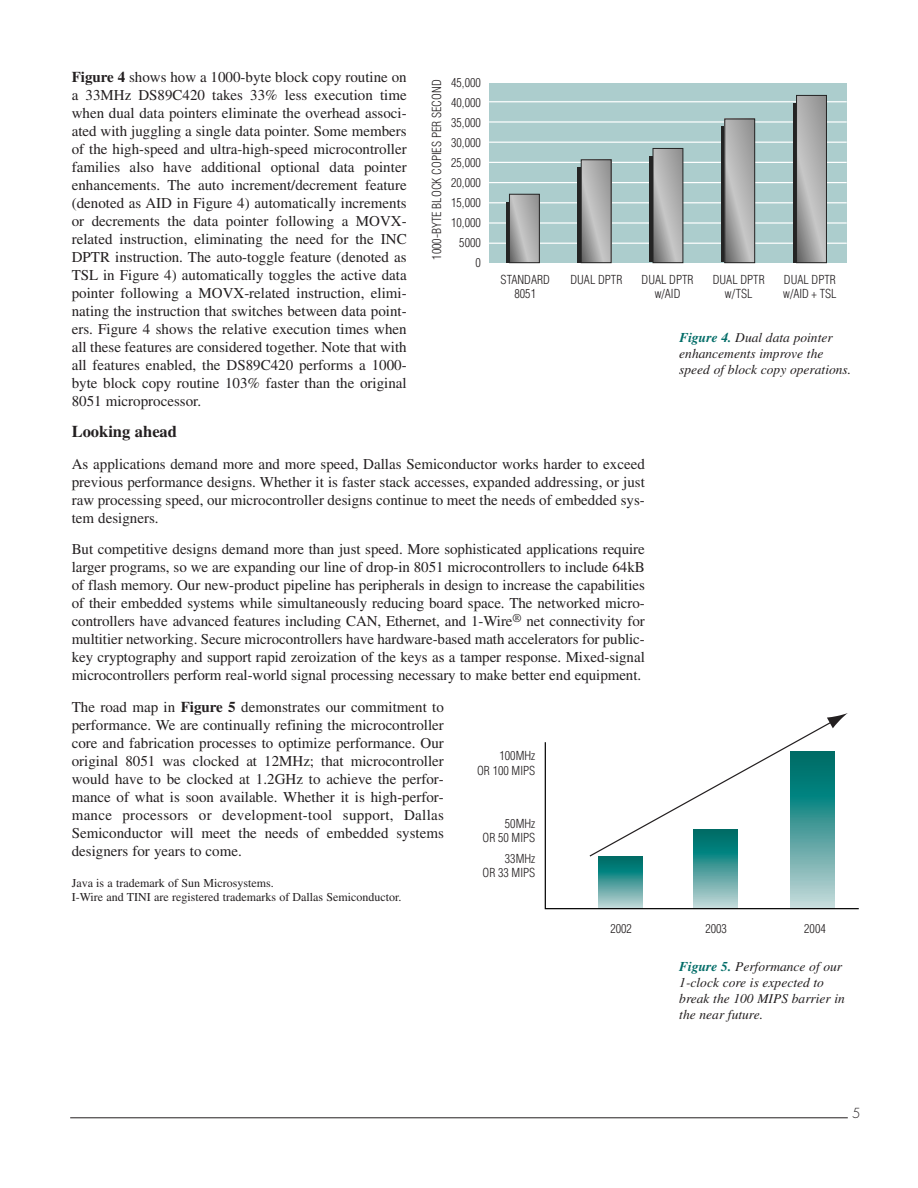
<style>
.page{position:relative;width:918px;height:1188px;background:#fff}
.page>*{position:absolute;margin:0;border:0;box-sizing:border-box;transform-origin:0 0}
.t1{font:700 16.5px "Times";color:#231f20}
.t2{font:15px/18px "Times";color:#231f20;text-align:justify}
.t3{font:italic 13.5px/16.2px "Times";color:#231f20}
.t4{font:300 13.5px "Futura";color:#231f20}
.t5{font:300 condensed 12.15px/20px "Helvetica";color:#231f20;text-align:right}
.t6{font:12px/13.5px "Times";color:#231f20}
.s1{font-weight:700}
.s2{font-weight:700;color:#006c67}
</style>
<div class="page">
<hr style="left:70px;top:1117px;width:778px;height:1px;background:#231f20">
<div style="left:490px;top:83px;width:357px;height:180px;background:#accdcd"></div>
<hr style="left:489px;top:101px;width:358px;height:1px;background:#fff">
<hr style="left:489px;top:121px;width:358px;height:2px;background:#fff">
<hr style="left:489px;top:142px;width:358px;height:1px;background:#fff">
<hr style="left:489px;top:162px;width:358px;height:1px;background:#fff">
<hr style="left:489px;top:182px;width:358px;height:1px;background:#fff">
<hr style="left:489px;top:202px;width:358px;height:1px;background:#fff">
<hr style="left:489px;top:222px;width:358px;height:2px;background:#fff">
<hr style="left:489px;top:243px;width:358px;height:1px;background:#fff">
<div style="left:506px;top:202px;width:30px;height:61px;background:#242424"></div>
<div style="left:577px;top:167px;width:30px;height:96px;background:#242424"></div>
<div style="left:649px;top:156px;width:30px;height:106px;background:#242424"></div>
<div style="left:721px;top:127px;width:30px;height:135px;background:#242424"></div>
<div style="left:793px;top:103px;width:30px;height:160px;background:#242424"></div>
<svg style="left:511px;top:196px;width:27px;height:65px;background:#aeaeae"></svg>
<div style="left:509px;top:194px;width:31px;height:69px;border:1px solid #242424"></div>
<svg style="left:583px;top:161px;width:27px;height:100px;background:#aeaeae"></svg>
<div style="left:581px;top:159px;width:31px;height:104px;border:1px solid #242424"></div>
<svg style="left:655px;top:150px;width:26px;height:111px;background:#afafaf"></svg>
<div style="left:653px;top:148px;width:30px;height:115px;border:1px solid #242424"></div>
<svg style="left:726px;top:121px;width:27px;height:140px;background:#aeaeae"></svg>
<div style="left:724px;top:119px;width:31px;height:144px;border:1px solid #242424"></div>
<svg style="left:798px;top:97px;width:27px;height:164px;background:#adadad"></svg>
<div style="left:796px;top:95px;width:31px;height:168px;border:1px solid #242424"></div>
<svg style="left:544px;top:742px;width:315px;height:168px"></svg>
<svg style="left:588px;top:713px;width:260px;height:145px"></svg>
<p class="t2" style="left:72px;top:69px;width:337px"><span class="s1">Figure 4</span> shows how a 1000-byte block copy routine on a 33MHz DS89C420 takes 33% less execution time when dual data pointers eliminate the overhead associ&shy;ated with juggling a single data pointer. Some members of the high-speed and ultra-high-speed microcontroller families also have additional optional data pointer enhancements. The auto increment/decrement feature (denoted as AID in Figure 4) automatically increments or decrements the data pointer following a MOVX&shy;related instruction, eliminating the need for the INC DPTR instruction. The auto-toggle feature (denoted as TSL in Figure 4) automatically toggles the active data pointer following a MOVX-related instruction, elimi&shy;nating the instruction that switches between data point&shy;ers. Figure 4 shows the relative execution times when all these features are considered together. Note that with all features enabled, the DS89C420 performs a 1000- byte block copy routine 103% faster than the original 8051 microprocessor.</p>
<p class="t1" style="left:72px;top:426px;width:107px">Looking ahead</p>
<p class="t2" style="left:72px;top:456px;width:575px">As applications demand more and more speed, Dallas Semiconductor works harder to exceed previous performance designs. Whether it is faster stack accesses, expanded addressing, or just raw processing speed, our microcontroller designs continue to meet the needs of embedded sys&shy;tem designers.</p>
<p class="t2" style="left:72px;top:542px;width:575px">But competitive designs demand more than just speed. More sophisticated applications require larger programs, so we are expanding our line of drop-in 8051 microcontrollers to include 64kB of flash memory. Our new-product pipeline has peripherals in design to increase the capabilities of their embedded systems while simultaneously reducing board space. The networked micro&shy;controllers have advanced features including CAN, Ethernet, and 1-Wire<sup>®</sup> net connectivity for multitier networking. Secure microcontrollers have hardware-based math accelerators for public&shy;key cryptography and support rapid zeroization of the keys as a tamper response. Mixed-signal microcontrollers perform real-world signal processing necessary to make better end equipment.</p>
<p class="t2" style="left:72px;top:699px;width:374px">The road map in <span class="s1">Figure 5</span> demonstrates our commitment to performance. We are continually refining the microcontroller core and fabrication processes to optimize performance. Our original 8051 was clocked at 12MHz; that microcontroller would have to be clocked at 1.2GHz to achieve the perfor&shy;mance of what is soon available. Whether it is high-perfor&shy;mance processors or development-tool support, Dallas Semiconductor will meet the needs of embedded systems designers for years to come.</p>
<p class="t6" style="left:72px;top:878px;width:331px">Java is a trademark of Sun Microsystems.<br>I-Wire and TINI are registered trademarks of Dallas Semiconductor.</p>
<p class="t5" style="left:451px;top:74px;width:31px">45,000<br>40,000<br>35,000<br>30,000<br>25,000<br>20,000<br>15,000<br>10,000<br>5000<br>0</p>
<p class="t5" style="left:428px;top:260px;width:182px;rotate:-90deg">1000-BYTE BLOCK COPIES PER SECOND</p>
<p class="t5" style="left:501px;top:273px;width:51px;line-height:14.2px;text-align:center">STANDARD<br>8051</p>
<p class="t5" style="left:570px;top:270px;width:53px">DUAL DPTR</p>
<p class="t5" style="left:642px;top:273px;width:53px;line-height:14.2px;text-align:center">DUAL DPTR w/AID</p>
<p class="t5" style="left:713px;top:273px;width:53px;line-height:14.2px;text-align:center">DUAL DPTR w/TSL</p>
<p class="t5" style="left:783px;top:273px;width:55px;line-height:14.2px;text-align:left">DUAL DPTR w/AID + TSL</p>
<p class="t3" style="left:679px;top:330px;width:173px"><span class="s2">Figure 4.</span> Dual data pointer enhancements improve the speed of block copy operations.</p>
<p class="t5" style="left:477px;top:750px;width:60px;line-height:14.2px">100MHz<br>OR 100 MIPS</p>
<p class="t5" style="left:483px;top:817px;width:54px;line-height:14.2px">50MHz<br>OR 50 MIPS</p>
<p class="t5" style="left:483px;top:853px;width:54px;line-height:14.2px">33MHz<br>OR 33 MIPS</p>
<p class="t5" style="left:610px;top:920px;width:23px">2002</p>
<p class="t5" style="left:705px;top:920px;width:23px">2003</p>
<p class="t5" style="left:804px;top:920px;width:23px">2004</p>
<p class="t3" style="left:679px;top:959px;width:167px"><span class="s2">Figure 5.</span> Performance of our<br>1-clock core is expected to break the 100 MIPS barrier in the near future.</p>
<p class="t4" style="left:852px;top:1107px;width:10px">5</p>
</div>
